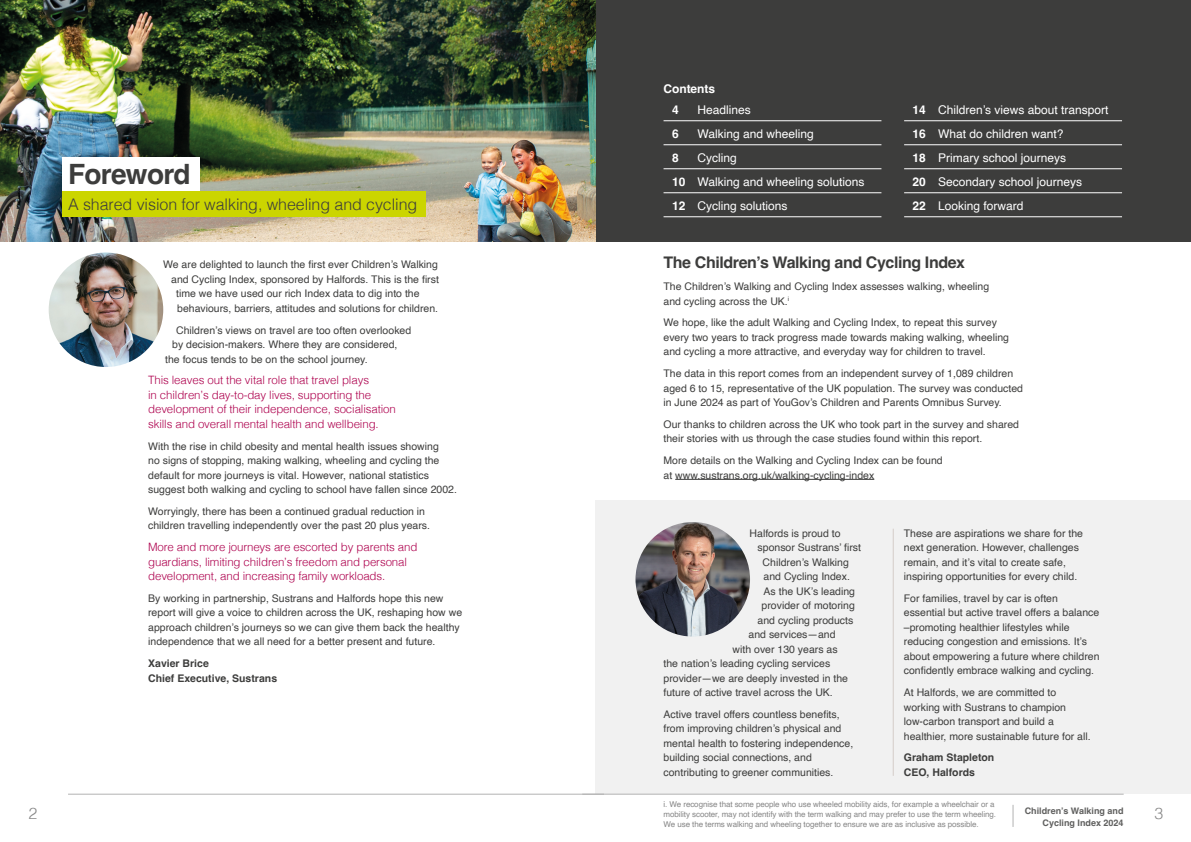
<style>
.page{position:relative;width:1191px;height:842px;background:#fff}
.page>*{position:absolute;margin:0;border:0;box-sizing:border-box;transform-origin:0 0}
.Page_title__not_in_contents{font:700 28px "Helvetica";letter-spacing:-.025em;color:#3d3d3c}
.Page_subtitle__p{font:300 16px "Helvetica";letter-spacing:-.005em;color:#3d3d3c}
.Introducing_Bike_Life__Paragraph_heading{font:700 16px "Helvetica";letter-spacing:-.025em;color:#3d3d3c}
.t1{font:300 16px "Helvetica";color:#878787}
.t2{font:12px "Helvetica";color:#fff}
.Contents_heading__h2{font:700 12px "Helvetica";letter-spacing:-.005em;color:#fff}
.t3{font:300 11.5px/14.5px "Helvetica";letter-spacing:-.01em;color:#ae004e}
.Body__balance_ragged_lines{font:10.5px/14.5px "Helvetica";color:#3d3d3c}
.Body__don_t_balance_lines{font:10.5px/14.5px "Helvetica";color:#3d3d3c}
.Body__balance_ragged_lines-2{font:700 10.5px/14.5px "Helvetica";color:#3d3d3c}
.t4{font:700 9px/12px "Helvetica";color:#60605f;text-align:right}
.t5{font:8px/9.7px "Helvetica";letter-spacing:-.01em;color:#878787}
.s1{font-weight:700}
.s2{font-size:8.1px}
</style>
<div class="page">
<div style="left:595px;top:500px;width:596px;height:294px;background:#f1f1f1"></div>
<div style="left:595px;top:0;width:596px;height:241px;background:#3d3d3c"></div>
<hr style="left:893px;top:529px;width:1px;height:247px;background:#d4cdc9">
<hr style="left:582px;top:794px;width:541px;height:1px;background:#b2b2b2">
<svg style="left:1012px;top:805px;width:1px;height:22px"></svg>
<hr style="left:68px;top:794px;width:536px;height:1px;background:#b2b2b2">
<img style="left:0;top:0;width:595px;height:241px">
<img style="left:49px;top:252px;width:114px;height:115px;border-radius:57px">
<img style="left:635px;top:522px;width:115px;height:114px;border-radius:57px">
<div style="left:62px;top:158px;width:138px;height:34px;background:#fff"></div>
<div style="left:62px;top:192px;width:364px;height:25px;background:#cbd500"></div>
<hr style="left:663px;top:120px;width:218px;height:1px;background:#fff">
<hr style="left:663px;top:144px;width:218px;height:1px;background:#fff">
<hr style="left:663px;top:168px;width:218px;height:1px;background:#fff">
<hr style="left:663px;top:192px;width:218px;height:1px;background:#fff">
<hr style="left:663px;top:216px;width:218px;height:1px;background:#fff">
<hr style="left:904px;top:120px;width:218px;height:1px;background:#fff">
<hr style="left:904px;top:144px;width:218px;height:1px;background:#fff">
<hr style="left:904px;top:168px;width:218px;height:1px;background:#fff">
<hr style="left:904px;top:192px;width:218px;height:1px;background:#fff">
<hr style="left:904px;top:216px;width:218px;height:1px;background:#fff">
<hr style="left:675px;top:479px;width:199px;height:1px;background:#3d3d3c">
<h2 class="Page_title__not_in_contents" style="left:68px;top:157px;width:124px">Foreword</h2>
<p class="Page_subtitle__p" style="left:68px;top:191px;width:351px">A shared vision for walking, wheeling and cycling</p>
<p class="Body__balance_ragged_lines" style="left:163px;top:258px;width:276px">We are delighted to launch the first ever Children’s Walking</p>
<p class="Body__balance_ragged_lines" style="left:171px;top:272px;width:269px">and Cycling Index, sponsored by Halfords. This is the first</p>
<p class="Body__balance_ragged_lines" style="left:176px;top:287px;width:245px">time we have used our rich Index data to dig into the</p>
<p class="Body__balance_ragged_lines" style="left:177px;top:301px;width:262px">behaviours, barriers, attitudes and solutions for children.</p>
<p class="Body__balance_ragged_lines" style="left:176px;top:323px;width:237px">Children’s views on travel are too often overlooked</p>
<p class="Body__balance_ragged_lines" style="left:172px;top:337px;width:227px">by decision-makers. Where they are considered,</p>
<p class="Body__balance_ragged_lines" style="left:165px;top:352px;width:204px">the focus tends to be on the school journey.</p>
<p class="t3" style="left:148px;top:372px;width:249px">This leaves out the vital role that travel plays<br>in children’s day-to-day lives, supporting the development of their independence, socialisation skills and overall mental health and wellbeing.</p>
<p class="Body__balance_ragged_lines" style="left:148px;top:439px;width:310px">With the rise in child obesity and mental health issues showing<br>no signs of stopping, making walking, wheeling and cycling the default for more journeys is vital. However, national statistics suggest both walking and cycling to school have fallen since 2002.</p>
<p class="Body__balance_ragged_lines" style="left:148px;top:504px;width:283px">Worryingly, there has been a continued gradual reduction in children travelling independently over the past 20 plus years.</p>
<p class="t3" style="left:148px;top:539px;width:271px">More and more journeys are escorted by parents and guardians, limiting children’s freedom and personal development, and increasing family workloads.</p>
<p class="Body__balance_ragged_lines" style="left:148px;top:591px;width:315px">By working in partnership, Sustrans and Halfords hope this new report will give a voice to children across the UK, reshaping how we approach children’s journeys so we can give them back the healthy independence that we all need for a better present and future.</p>
<p class="Body__balance_ragged_lines-2" style="left:148px;top:657px;width:130px">Xavier Brice<br>Chief Executive, Sustrans</p>
<h2 class="t1" style="left:28px;top:800px;width:10px">2</h2>
<h2 class="Contents_heading__h2" style="left:663px;top:81px;width:53px">Contents</h2>
<p class="Contents_heading__h2" style="left:672px;top:102px;width:8px">4</p>
<p class="t2" style="left:697px;top:100px;width:55px">Headlines</p>
<p class="Contents_heading__h2" style="left:672px;top:126px;width:8px">6</p>
<p class="t2" style="left:697px;top:124px;width:118px">Walking and wheeling</p>
<p class="Contents_heading__h2" style="left:672px;top:150px;width:8px">8</p>
<p class="t2" style="left:697px;top:148px;width:41px">Cycling</p>
<p class="t2" style="left:672px;top:172px;width:194px"><span class="s1">10</span> Walking and wheeling solutions</p>
<p class="t2" style="left:672px;top:196px;width:117px"><span class="s1">12</span> Cycling solutions</p>
<p class="t2" style="left:912px;top:100px;width:197px"><span class="s1">14</span> Children’s views about transport</p>
<p class="t2" style="left:912px;top:124px;width:152px"><span class="s1">16</span> What do children want?</p>
<p class="t2" style="left:912px;top:148px;width:155px"><span class="s1">18</span> Primary school journeys</p>
<p class="t2" style="left:912px;top:172px;width:171px"><span class="s1">20</span> Secondary school journeys</p>
<p class="t2" style="left:912px;top:196px;width:112px"><span class="s1">22</span> Looking forward</p>
<h2 class="Introducing_Bike_Life__Paragraph_heading" style="left:663px;top:253px;width:303px">The Children’s Walking and Cycling Index</h2>
<p class="Body__don_t_balance_lines" style="left:663px;top:279px;width:327px">The Children’s Walking and Cycling Index assesses walking, wheeling and cycling across the UK.<sup>i</sup></p>
<p class="Body__balance_ragged_lines" style="left:663px;top:316px;width:347px">We hope, like the adult Walking and Cycling Index, to repeat this survey every two years to track progress made towards making walking, wheeling and cycling a more attractive, and everyday way for children to travel.</p>
<p class="Body__balance_ragged_lines" style="left:663px;top:366px;width:361px">The data in this report comes from an independent survey of 1,089 children aged 6 to 15, representative of the UK population. The survey was conducted in June 2024 as part of YouGov’s Children and Parents Omnibus Survey.</p>
<p class="Body__balance_ragged_lines" style="left:663px;top:417px;width:357px">Our thanks to children across the UK who took part in the survey and shared their stories with us through the case studies found within this report.</p>
<p class="Body__balance_ragged_lines" style="left:663px;top:453px;width:281px">More details on the Walking and Cycling Index can be found at www.sustrans.org.uk/walking-cycling-index</p>
<p class="Body__balance_ragged_lines" style="left:749px;top:526px;width:93px">Halfords is proud to</p>
<p class="Body__balance_ragged_lines" style="left:757px;top:540px;width:105px">sponsor Sustrans’ first</p>
<p class="Body__balance_ragged_lines" style="left:762px;top:555px;width:88px">Children’s Walking</p>
<p class="Body__balance_ragged_lines" style="left:763px;top:569px;width:88px">and Cycling Index.</p>
<p class="Body__balance_ragged_lines" style="left:763px;top:584px;width:93px">As the UK’s leading</p>
<p class="Body__balance_ragged_lines" style="left:761px;top:598px;width:95px">provider of motoring</p>
<p class="Body__balance_ragged_lines" style="left:757px;top:613px;width:97px">and cycling products</p>
<p class="Body__balance_ragged_lines" style="left:748px;top:627px;width:88px">and services—and</p>
<p class="Body__balance_ragged_lines" style="left:732px;top:642px;width:107px">with over 130 years as</p>
<p class="Body__balance_ragged_lines" style="left:663px;top:656px;width:168px">the nation’s leading cycling services</p>
<p class="Body__balance_ragged_lines" style="left:663px;top:671px;width:186px">provider—we are deeply invested in the</p>
<p class="Body__balance_ragged_lines" style="left:663px;top:685px;width:171px">future of active travel across the UK.</p>
<p class="Body__balance_ragged_lines" style="left:663px;top:707px;width:191px">Active travel offers countless benefits, from improving children’s physical and mental health to fostering independence, building social connections, and contributing to greener communities.</p>
<p class="Body__balance_ragged_lines" style="left:904px;top:526px;width:181px">These are aspirations we share for the next generation. However, challenges remain, and it’s vital to create safe, inspiring opportunities for every child.</p>
<p class="Body__balance_ragged_lines" style="left:904px;top:591px;width:197px">For families, travel by car is often essential but active travel offers a balance –promoting healthier lifestyles while reducing congestion and emissions. It’s about empowering a future where children confidently embrace walking and cycling.</p>
<p class="Body__balance_ragged_lines" style="left:904px;top:685px;width:188px">At Halfords, we are committed to working with Sustrans to champion low‑carbon transport and build a healthier, more sustainable future for all.</p>
<p class="Body__balance_ragged_lines-2" style="left:904px;top:751px;width:92px">Graham Stapleton<br>CEO, Halfords</p>
<p class="t5" style="left:663px;top:800px;width:334px"><span class="s2">i.</span> We recognise that some people who use wheeled mobility aids, for example a wheelchair or a mobility scooter, may not identify with the term walking and may prefer to use the term wheeling.<br>We use the terms walking and wheeling together to ensure we are as inclusive as possible.</p>
<p class="t4" style="left:1024px;top:805px;width:100px">Children’s Walking and<br>Cycling Index 2024</p>
<h2 class="t1" style="left:1154px;top:800px;width:10px">3</h2>
</div>
